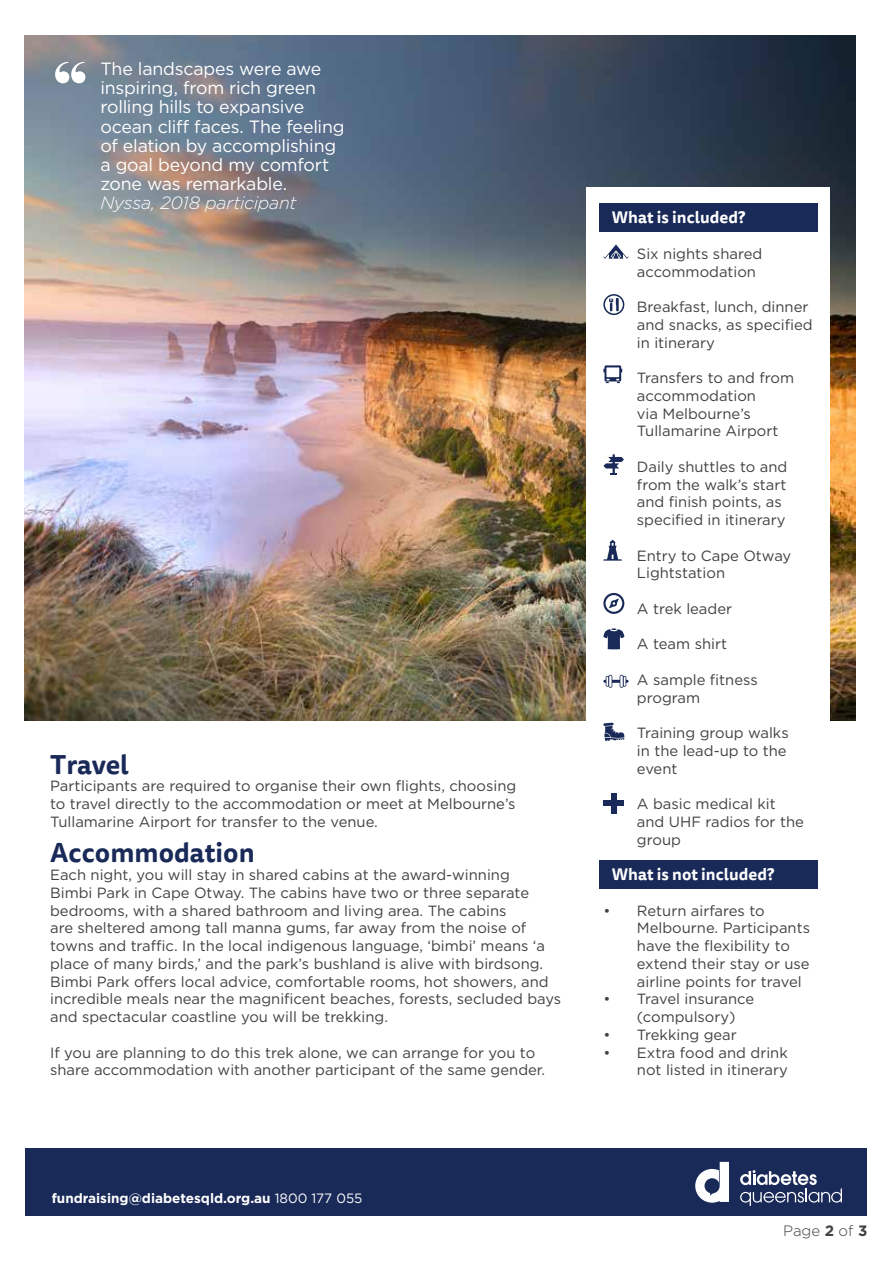
<style>
.page{position:relative;width:893px;height:1263px;background:#fff}
.page>*{position:absolute;margin:0;border:0;box-sizing:border-box;transform-origin:0 0}
.t1{font:70.5px "Elephant";color:#fff}
.t2{font:700 26.7px "Tisa Sans OT";color:#192958}
.t3{font:17.7px/19.2px "Gotham";letter-spacing:-.015em;color:#fff}
.t4{font:italic 300 17.7px "Gotham";letter-spacing:-.015em;color:#fff}
.t5{font:700 16.2px "Tisa Sans OT";color:#fff}
.t6{font:300 15px "Gotham";color:#414042}
.t7{font:14.85px/17.7px "Gotham";color:#414042}
.t8{font:300 14.85px "Gotham";color:#414042}
.t9{font:700 13.5px "Gotham";color:#fff}
.t10{font:700 13.35px "Gotham";color:#fff}
.s1{font-weight:400}
.s2{font-weight:700}
</style>
<div class="page">
<div style="left:26px;top:1148px;width:841px;height:67px;background:#192958"></div>
<svg style="left:740px;top:1170px;width:102px;height:36px"></svg>
<svg style="left:695px;top:1162px;width:34px;height:41px"></svg>
<img style="left:25px;top:35px;width:830px;height:685px">
<div style="left:587px;top:187px;width:243px;height:907px;background:#fff"></div>
<div style="left:599px;top:203px;width:218px;height:29px;background:#192958"></div>
<div style="left:599px;top:860px;width:218px;height:29px;background:#192958"></div>
<svg style="left:603px;top:244px;width:26px;height:15px"></svg>
<svg style="left:603px;top:294px;width:21px;height:21px"></svg>
<svg style="left:603px;top:365px;width:19px;height:18px"></svg>
<svg style="left:603px;top:454px;width:21px;height:21px"></svg>
<svg style="left:603px;top:540px;width:19px;height:21px"></svg>
<svg style="left:603px;top:593px;width:21px;height:21px"></svg>
<svg style="left:603px;top:628px;width:21px;height:21px"></svg>
<svg style="left:603px;top:675px;width:26px;height:13px"></svg>
<svg style="left:603px;top:723px;width:22px;height:18px"></svg>
<div style="left:611px;top:793px;width:5px;height:21px;background:#192958"></div>
<div style="left:603px;top:800px;width:21px;height:6px;background:#192958"></div>
<h1 class="t1" style="left:54px;top:44px;width:34px">“</h1>
<p class="t3" style="left:100px;top:59px;width:246px">The landscapes were awe inspiring, from rich green rolling hills to expansive ocean cliff faces. The feeling of elation by accomplishing a goal beyond my comfort zone was remarkable.</p>
<p class="t4" style="left:100px;top:192px;width:197px">Nyssa, 2018 participant</p>
<h2 class="t2" style="left:50px;top:747px;width:80px">Travel</h2>
<p class="t7" style="left:50px;top:777px;width:468px;text-align:justify">Participants are required to organise their own flights, choosing to travel directly to the accommodation or meet at Melbourne’s Tullamarine Airport for transfer to the venue.</p>
<h2 class="t2" style="left:50px;top:836px;width:206px">Accommodation</h2>
<p class="t7" style="left:50px;top:866px;width:513px">Each night, you will stay in shared cabins at the award-winning<br>Bimbi Park in Cape Otway. The cabins have two or three separate bedrooms, with a shared bathroom and living area. The cabins<br>are sheltered among tall manna gums, far away from the noise of towns and traffic. In the local indigenous language, ‘bimbi’ means ‘a place of many birds,’ and the park’s bushland is alive with birdsong.<br>Bimbi Park offers local advice, comfortable rooms, hot showers, and incredible meals near the magnificent beaches, forests, secluded bays and spectacular coastline you will be trekking.</p>
<p class="t7" style="left:50px;top:1043px;width:497px">If you are planning to do this trek alone, we can arrange for you to share accommodation with another participant of the same gender.</p>
<p class="t10" style="left:51px;top:1183px;width:320px">fundraising@diabetesnsw.com.au <span class="s1">1300 342 238</span></p>
<p class="t9" style="left:52px;top:1189px;width:312px">fundraising@diabetesqld.org.au <span class="s1">1800 177 055</span></p>
<p class="t5" style="left:612px;top:207px;width:135px">What is included?</p>
<p class="t7" style="left:637px;top:244px;width:127px">Six nights shared accommodation</p>
<p class="t7" style="left:637px;top:298px;width:177px">Breakfast, lunch, dinner and snacks, as specified in itinerary</p>
<p class="t7" style="left:637px;top:369px;width:159px">Transfers to and from accommodation<br>via Melbourne’s<br>Tullamarine Airport</p>
<p class="t7" style="left:637px;top:457px;width:152px">Daily shuttles to and from the walk’s start and finish points, as specified in itinerary</p>
<p class="t7" style="left:637px;top:546px;width:156px">Entry to Cape Otway<br>Lightstation</p>
<p class="t7" style="left:637px;top:599px;width:97px">A trek leader</p>
<p class="t7" style="left:637px;top:635px;width:92px">A team shirt</p>
<p class="t7" style="left:637px;top:670px;width:122px">A sample fitness program</p>
<p class="t7" style="left:637px;top:724px;width:153px">Training group walks in the lead-up to the event</p>
<p class="t7" style="left:637px;top:795px;width:168px">A basic medical kit and UHF radios for the group</p>
<p class="t5" style="left:612px;top:864px;width:164px">What is not included?</p>
<p class="t7" style="left:637px;top:901px;width:175px;text-indent:-34px">• Return airfares to<br>Melbourne. Participants have the flexibility to extend their stay or use airline points for travel</p>
<p class="t7" style="left:637px;top:990px;width:119px;text-indent:-34px">• Travel insurance (compulsory)</p>
<p class="t7" style="left:603px;top:1025px;width:135px">• Trekking gear</p>
<p class="t7" style="left:603px;top:1043px;width:186px;text-align:right">• Extra food and drink not listed in itinerary</p>
<p class="t8" style="left:772px;top:1215px;width:85px">Page <span class="s2">2</span> of <span class="s2">3</span></p>
<p class="t6" style="left:783px;top:1221px;width:86px">Page <span class="s2">2</span> of <span class="s2">3</span></p>
</div>
